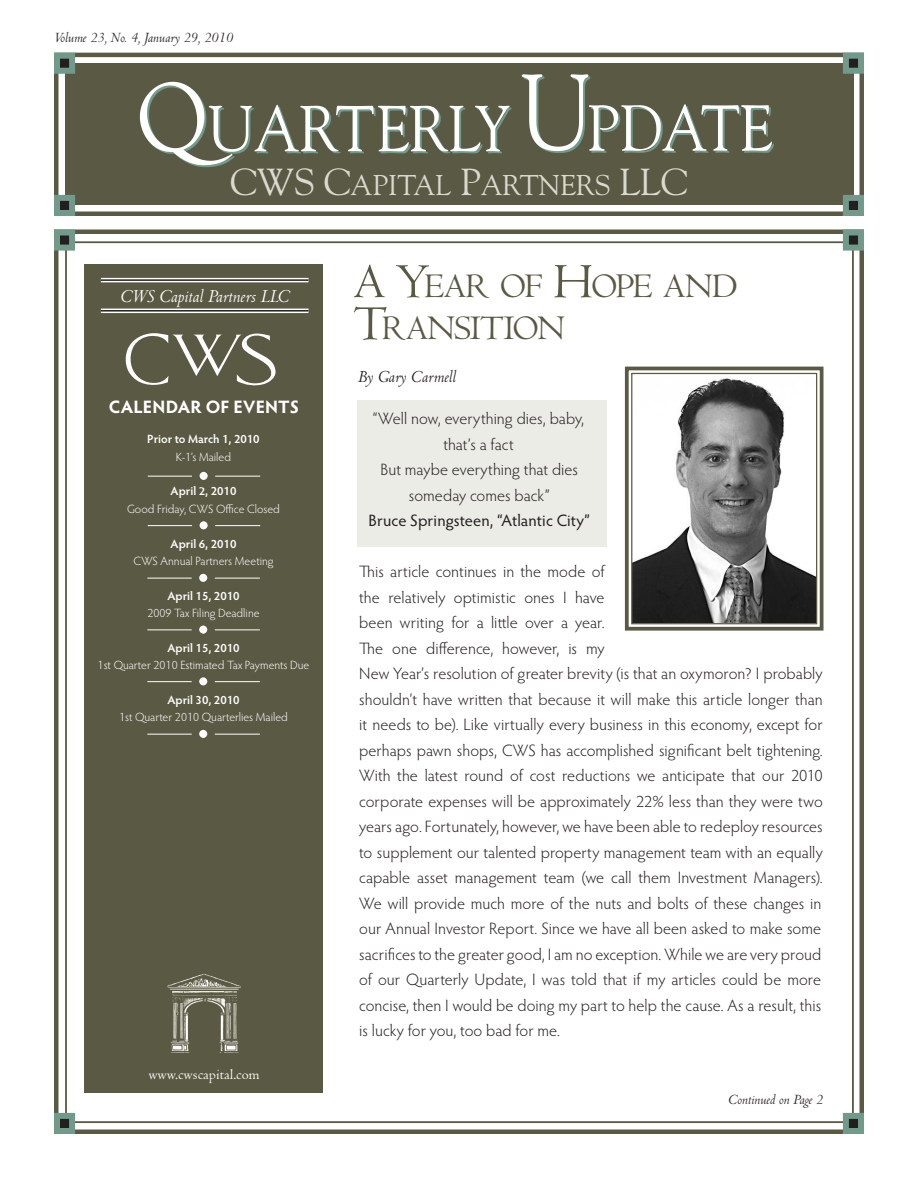
<style>
.page{position:relative;width:918px;height:1188px;background:#fff}
.page>*{position:absolute;margin:0;border:0;box-sizing:border-box;transform-origin:0 0}
.Lead_article_title{font:35.7px/42px "Centaur";letter-spacing:-.03em;color:#5a5944}
.t1{font:28.5px "Goudy";letter-spacing:-.01em;color:#dadad1}
.t2{font:italic 19.5px "Centaur";color:#fff}
.Subhead1{font:700 18px "Hypatia Sans Pro";letter-spacing:.01em;color:#fff}
.t3{font:italic 18px "Centaur";color:#231f20}
.t4{font:300 16.5px/25.5px "Hypatia Sans Pro";letter-spacing:.005em;color:#231f20;text-align:center}
.t5{font:16.5px "Hypatia Sans Pro";letter-spacing:.005em;color:#231f20}
.t6{font:italic 15px "Centaur";color:#231f20}
.t7{font:15px "Centaur";color:#fff}
.t8{font:300 12px "Hypatia Sans Pro";color:#fff}
.t9{font:600 12px "Hypatia Sans Pro";color:#fff}
.s1{font-size:37.5px}
.s2{font-size:51px}
</style>
<div class="page">
<div style="left:54px;top:53px;width:810px;height:163px;border:4px solid #5a5944"></div>
<div style="left:54px;top:230px;width:810px;height:904px;border:4px solid #5a5944"></div>
<div style="left:66px;top:63px;width:788px;height:142px;background:#5a5944"></div>
<img style="left:139px;top:74px;width:635px;height:94px">
<div style="left:57px;top:232px;width:15px;height:16px;background:#231f20"></div>
<div style="left:54px;top:230px;width:21px;height:21px;border:6px solid #729a8b"></div>
<div style="left:846px;top:232px;width:15px;height:16px;background:#231f20"></div>
<div style="left:843px;top:230px;width:21px;height:21px;border:6px solid #729a8b"></div>
<div style="left:846px;top:1116px;width:15px;height:15px;background:#231f20"></div>
<div style="left:843px;top:1113px;width:21px;height:21px;border:6px solid #729a8b"></div>
<div style="left:57px;top:1116px;width:15px;height:15px;background:#231f20"></div>
<div style="left:54px;top:1113px;width:21px;height:21px;border:6px solid #729a8b"></div>
<div style="left:57px;top:198px;width:15px;height:15px;background:#231f20"></div>
<div style="left:54px;top:195px;width:21px;height:21px;border:6px solid #729a8b"></div>
<div style="left:57px;top:56px;width:15px;height:15px;background:#231f20"></div>
<div style="left:54px;top:53px;width:21px;height:21px;border:6px solid #729a8b"></div>
<div style="left:846px;top:56px;width:15px;height:15px;background:#231f20"></div>
<div style="left:843px;top:53px;width:21px;height:21px;border:6px solid #729a8b"></div>
<div style="left:846px;top:198px;width:15px;height:15px;background:#231f20"></div>
<div style="left:843px;top:195px;width:21px;height:21px;border:6px solid #729a8b"></div>
<div style="left:358px;top:400px;width:249px;height:146px;background:#ecece7"></div>
<div style="left:84px;top:264px;width:239px;height:829px;background:#5a5944"></div>
<svg style="left:126px;top:333px;width:150px;height:52px"></svg>
<img style="left:170px;top:974px;width:34px;height:11px">
<hr style="left:101px;top:278px;width:208px;height:4px;background:#fff">
<hr style="left:101px;top:279px;width:208px;height:2px;background:#231f20">
<hr style="left:101px;top:309px;width:208px;height:4px;background:#fff">
<hr style="left:101px;top:310px;width:208px;height:2px;background:#231f20">
<svg style="left:624px;top:366px;width:200px;height:265px"></svg>
<div style="left:631px;top:373px;width:186px;height:251px;border:1px solid #5a5944"></div>
<hr style="left:148px;top:476px;width:112px;height:1px;background:#fff">
<div style="left:196px;top:468px;width:15px;height:16px;background:#fff;border-radius:50%"></div>
<div style="left:192px;top:464px;width:23px;height:24px;border:8px solid #5a5944;border-radius:50%"></div>
<hr style="left:148px;top:525px;width:112px;height:1px;background:#fff">
<div style="left:196px;top:517px;width:15px;height:16px;background:#fff;border-radius:50%"></div>
<div style="left:192px;top:514px;width:23px;height:23px;border:8px solid #5a5944;border-radius:50%"></div>
<hr style="left:147px;top:578px;width:113px;height:1px;background:#fff">
<div style="left:195px;top:570px;width:16px;height:16px;background:#fff;border-radius:50%"></div>
<div style="left:192px;top:566px;width:23px;height:23px;border:8px solid #5a5944;border-radius:50%"></div>
<hr style="left:147px;top:629px;width:113px;height:1px;background:#fff">
<div style="left:195px;top:622px;width:16px;height:15px;background:#fff;border-radius:50%"></div>
<div style="left:192px;top:618px;width:23px;height:23px;border:8px solid #5a5944;border-radius:50%"></div>
<hr style="left:147px;top:681px;width:113px;height:1px;background:#fff">
<div style="left:195px;top:674px;width:16px;height:15px;background:#fff;border-radius:50%"></div>
<div style="left:192px;top:670px;width:23px;height:23px;border:8px solid #5a5944;border-radius:50%"></div>
<hr style="left:147px;top:734px;width:113px;height:1px;background:#fff">
<div style="left:195px;top:726px;width:16px;height:16px;background:#fff;border-radius:50%"></div>
<div style="left:192px;top:722px;width:23px;height:24px;border:8px solid #5a5944;border-radius:50%"></div>
<p class="t6" style="left:54px;top:29px;width:180px">Volume 23, No. 4, January 29, 2010</p>
<p class="t1" style="left:230px;top:168px;width:459px"><span class="s1">CWS C</span>APITAL <span class="s1">P</span>ARTNERS <span class="s1">LLC</span></p>
<p class="t2" style="left:120px;top:286px;width:171px">CWS Capital Partners LLC</p>
<p class="Subhead1" style="left:109px;top:394px;width:192px">CALENDAR OF EVENTS</p>
<p class="t9" style="left:147px;top:431px;width:114px">Prior to March 1, 2010</p>
<p class="t8" style="left:176px;top:449px;width:57px">K-1’s Mailed</p>
<p class="t9" style="left:171px;top:483px;width:67px">April 2, 2010</p>
<p class="t8" style="left:127px;top:501px;width:154px">Good Friday, CWS Office Closed</p>
<p class="t9" style="left:171px;top:535px;width:67px">April 6, 2010</p>
<p class="t8" style="left:133px;top:553px;width:142px">CWS Annual Partners Meeting</p>
<p class="t9" style="left:167px;top:587px;width:74px">April 15, 2010</p>
<p class="t8" style="left:147px;top:605px;width:114px">2009 Tax Filing Deadline</p>
<p class="t9" style="left:167px;top:639px;width:74px">April 15, 2010</p>
<p class="t8" style="left:98px;top:657px;width:213px">1st Quarter 2010 Estimated Tax Payments Due</p>
<p class="t9" style="left:167px;top:691px;width:74px">April 30, 2010</p>
<p class="t8" style="left:119px;top:709px;width:170px">1st Quarter 2010 Quarterlies Mailed</p>
<p class="t7" style="left:148px;top:1066px;width:113px">www.cwscapital.com</p>
<p class="Lead_article_title" style="left:353px;top:266px;width:386px"><span class="s2">A Y</span>EAR OF <span class="s2">H</span>OPE AND<br><span class="s2">T</span>RANSITION</p>
<p class="t3" style="left:358px;top:367px;width:99px">By Gary Carmell</p>
<p class="t4" style="left:373px;top:406px;width:213px">“Well now, everything dies, baby, that’s a fact<br>But maybe everything that dies someday comes back”</p>
<p class="t5" style="left:368px;top:510px;width:223px">Bruce Springsteen, “Atlantic City”</p>
<p class="t4" style="left:359px;top:559px;width:465px;text-align:left">This article continues in the mode of<br>the relatively optimistic ones I have<br>been writing for a little over a year.<br>The one difference, however, is my<br>New Year’s resolution of greater brevity (is that an oxymoron? I probably shouldn’t have written that because it will make this article longer than it needs to be). Like virtually every business in this economy, except for perhaps pawn shops, CWS has accomplished significant belt tightening.<br>With the latest round of cost reductions we anticipate that our 2010 corporate expenses will be approximately 22% less than they were two years ago. Fortunately, however, we have been able to redeploy resources to supplement our talented property management team with an equally capable asset management team (we call them Investment Managers).<br>We will provide much more of the nuts and bolts of these changes in our Annual Investor Report. Since we have all been asked to make some sacrifices to the greater good, I am no exception. While we are very proud of our Quarterly Update, I was told that if my articles could be more concise, then I would be doing my part to help the cause. As a result, this is lucky for you, too bad for me.</p>
<p class="t6" style="left:728px;top:1091px;width:97px">Continued on Page 2</p>
</div>
